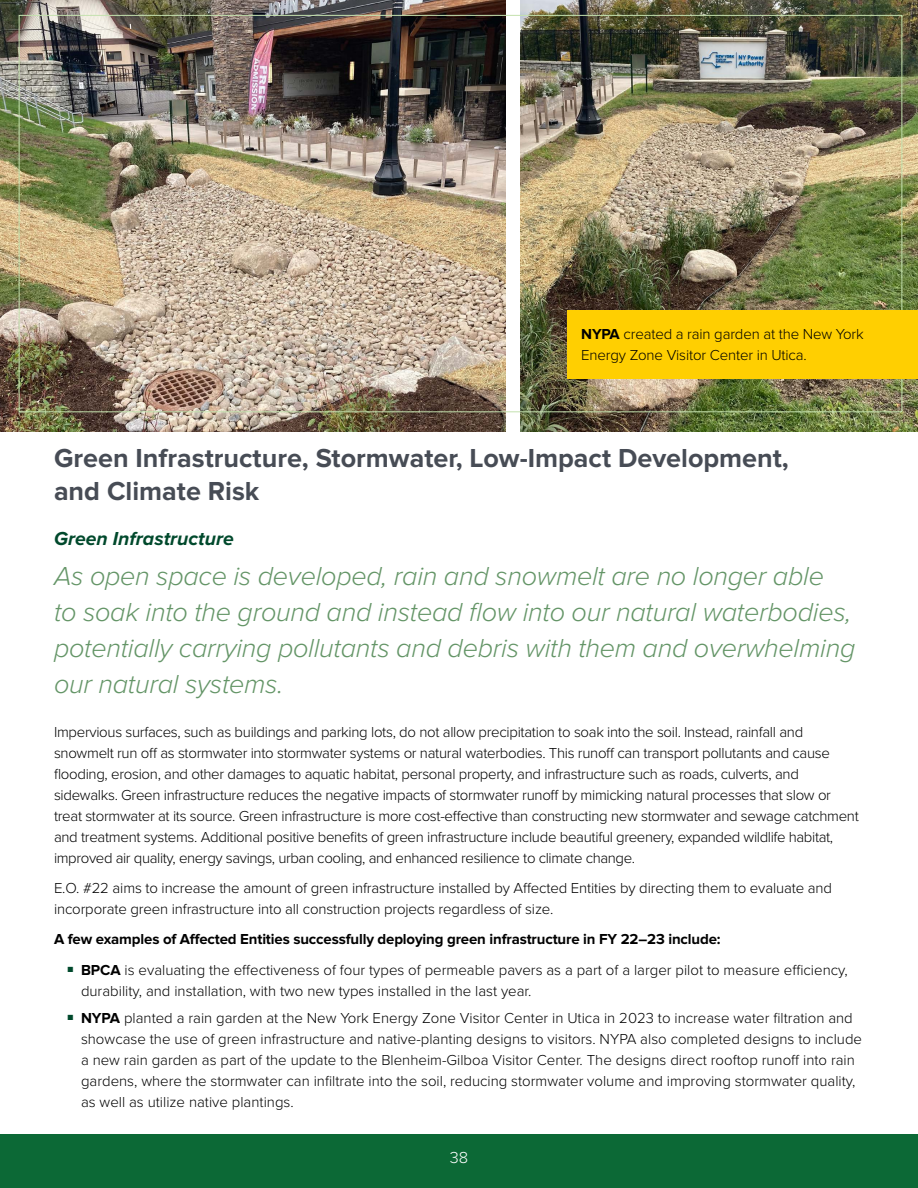
<style>
.page{position:relative;width:918px;height:1188px;background:#fff}
.page>*{position:absolute;margin:0;border:0;box-sizing:border-box;transform-origin:0 0}
.t1{font:italic 300 27px/36px "Proxima Nova";letter-spacing:-.01em;color:#649567}
.t2{font:700 27px/33px "Proxima Nova";color:#474c55}
.t3{font:italic 700 19.5px "Proxima Nova";color:#00492c}
.t4{font:300 16.5px "Proxima Nova";color:#fff}
.t5{font:300 15px/21px "Proxima Nova";letter-spacing:-.01em;color:#000}
.t6{font:700 15px "Proxima Nova";letter-spacing:-.01em;color:#000}
.s1{font-weight:700}
</style>
<div class="page">
<img style="left:0;top:0;width:506px;height:432px">
<img style="left:520px;top:0;width:398px;height:432px">
<div style="left:568px;top:310px;width:350px;height:70px;background:#ffcf01"></div>
<div style="left:0;top:1135px;width:918px;height:53px;background:#0c6936"></div>
<p class="t5" style="left:581px;top:323px;width:284px"><span class="s1">NYPA</span> created a rain garden at the New York<br>Energy Zone Visitor Center in Utica.</p>
<h2 class="t2" style="left:54px;top:442px;width:736px">Green Infrastructure, Stormwater, Low-Impact Development, and Climate Risk</h2>
<h3 class="t3" style="left:54px;top:524px;width:181px">Green Infrastructure</h3>
<p class="t1" style="left:54px;top:557px;width:803px">As open space is developed, rain and snowmelt are no longer able<br>to soak into the ground and instead fow into our natural waterbodies, potentially carrying pollutants and debris with them and overwhelming our natural systems.</p>
<p class="t5" style="left:54px;top:721px;width:806px">Impervious surfaces, such as buildings and parking lots, do not allow precipitation to soak into the soil. Instead, rainfall and snowmelt run of as stormwater into stormwater systems or natural waterbodies. This runof can transport pollutants and cause fooding, erosion, and other damages to aquatic habitat, personal property, and infrastructure such as roads, culverts, and sidewalks. Green infrastructure reduces the negative impacts of stormwater runof by mimicking natural processes that slow or treat stormwater at its source. Green infrastructure is more cost-efective than constructing new stormwater and sewage catchment and treatment systems. Additional positive benefts of green infrastructure include beautiful greenery, expanded wildlife habitat, improved air quality, energy savings, urban cooling, and enhanced resilience to climate change.</p>
<p class="t5" style="left:54px;top:877px;width:779px">E.O. #22 aims to increase the amount of green infrastructure installed by Afected Entities by directing them to evaluate and incorporate green infrastructure into all construction projects regardless of size.</p>
<p class="t6" style="left:54px;top:930px;width:668px">A few examples of Afected Entities successfully deploying green infrastructure in FY 22–23 include:</p>
<p class="t5" style="left:81px;top:959px;width:768px;text-indent:-14px"><sup>■</sup> <span class="s1">BPCA</span> is evaluating the efectiveness of four types of permeable pavers as a part of a larger pilot to measure efciency, durability, and installation, with two new types installed in the last year.</p>
<p class="t5" style="left:81px;top:1007px;width:783px;text-indent:-14px"><sup>■</sup> <span class="s1">NYPA</span> planted a rain garden at the New York Energy Zone Visitor Center in Utica in 2023 to increase water fltration and showcase the use of green infrastructure and native-planting designs to visitors. NYPA also completed designs to include a new rain garden as part of the update to the Blenheim-Gilboa Visitor Center. The designs direct rooftop runof into rain gardens, where the stormwater can infltrate into the soil, reducing stormwater volume and improving stormwater quality, as well as utilize native plantings.</p>
<p class="t4" style="left:450px;top:1145px;width:20px">38</p>
</div>
